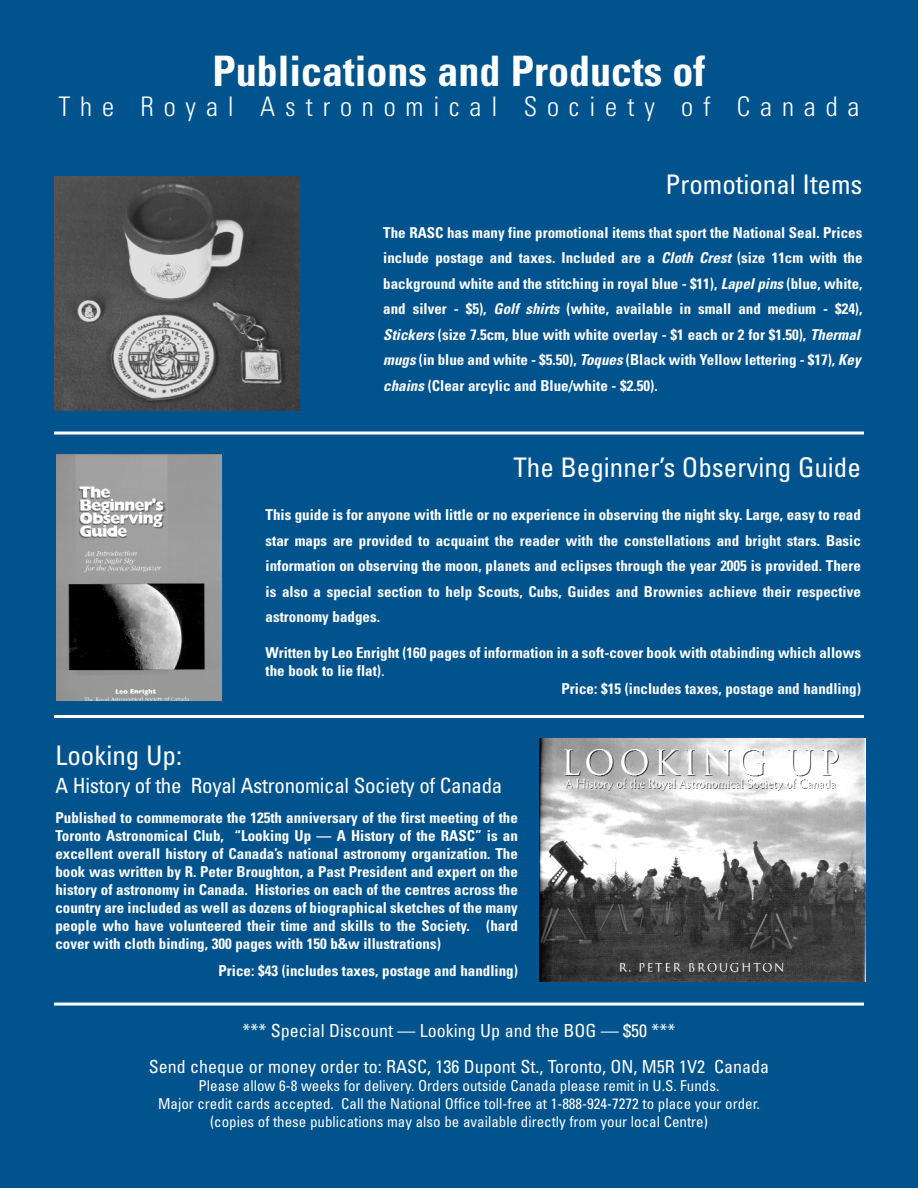
<style>
.page{position:relative;width:918px;height:1188px;background:#00538d}
.page>*{position:absolute;margin:0;border:0;box-sizing:border-box;transform-origin:0 0}
.t1{font:700 condensed 42px "Univers";color:#fff}
.t2{font:condensed 27px "Univers";color:#fff}
.t3{font:300 condensed 27px "Univers";letter-spacing:.365em;color:#fff}
.t4{font:condensed 21px "Univers";letter-spacing:-.015em;color:#fff}
.t5{font:condensed 18px/36px "Univers";color:#fff;text-align:center}
.t6{font:700 condensed 15px/25.5px "Univers";color:#fff;text-align:justify}
.t7{font:condensed 15px/18px "Univers";color:#fff;text-align:center}
.s1{font-style:italic}
.s2{font-weight:400;font-size:16.5px}
</style>
<div class="page">
<img style="left:56px;top:455px;width:165px;height:246px">
<img style="left:540px;top:739px;width:325px;height:242px">
<img style="left:54px;top:176px;width:246px;height:234px">
<hr style="left:54px;top:432px;width:810px;height:3px;background:#fff">
<hr style="left:54px;top:715px;width:810px;height:3px;background:#fff">
<hr style="left:54px;top:1003px;width:810px;height:3px;background:#fff">
<h1 class="t1" style="left:213px;top:56px;width:494px">Publications and Products of</h1>
<h2 class="t3" style="left:58px;top:97px;width:803px">The Royal Astronomical Society of Canada</h2>
<h2 class="t2" style="left:665px;top:175px;width:199px">Promotional Items</h2>
<p class="t6" style="left:383px;top:221px;width:481px;text-align:left">The RASC has many fine promotional items that sport the National Seal. Prices include postage and taxes. Included are a <span class="s1">Cloth Crest</span> (size 11cm with the background white and the stitching in royal blue - $11), <span class="s1">Lapel pins</span> (blue, white, and silver - $5), <span class="s1">Golf shirts</span> (white, available in small and medium - $24), <span class="s1">Stickers</span> (size 7.5cm, blue with white overlay - $1 each or 2 for $1.50), <span class="s1">Thermal mugs</span> (in blue and white - $5.50), <span class="s1">Toques</span> (Black with Yellow lettering - $17), <span class="s1">Key chains</span> (Clear arcylic and Blue/white - $2.50).</p>
<h2 class="t2" style="left:513px;top:457px;width:349px">The Beginner’s Observing Guide</h2>
<p class="t6" style="left:266px;top:504px;width:597px">This guide is for anyone with little or no experience in observing the night sky. Large, easy to read star maps are provided to acquaint the reader with the constellations and bright stars. Basic information on observing the moon, planets and eclipses through the year 2005 is provided. There is also a special section to help Scouts, Cubs, Guides and Brownies achieve their respective astronomy badges.</p>
<p class="t6" style="left:266px;top:642px;width:597px">Written by Leo Enright (160 pages of information in a soft-cover book with otabinding which allows</p>
<p class="t6" style="left:266px;top:660px;width:121px">the book to lie flat)<span class="s2">.</span></p>
<p class="t6" style="left:562px;top:678px;width:301px">Price: $15 (includes taxes, postage and handling)</p>
<h2 class="t2" style="left:56px;top:745px;width:128px">Looking Up:</h2>
<h3 class="t4" style="left:56px;top:778px;width:448px">A History of the Royal Astronomical Society of Canada</h3>
<p class="t6" style="left:56px;top:810px;width:464px;line-height:18px">Published to commemorate the 125th anniversary of the first meeting of the Toronto Astronomical Club, “Looking Up — A History of the RASC” is an excellent overall history of Canada’s national astronomy organization. The book was written by R. Peter Broughton, a Past President and expert on the history of astronomy in Canada. Histories on each of the centres across the country are included as well as dozens of biographical sketches of the many people who have volunteered their time and skills to the Society. (hard cover with cloth binding, 300 pages with 150 b&amp;w illustrations)</p>
<p class="t6" style="left:219px;top:960px;width:301px">Price: $43 (includes taxes, postage and handling)</p>
<p class="t5" style="left:149px;top:1014px;width:622px">*** Special Discount — Looking Up and the BOG — $50 ***<br>Send cheque or money order to: RASC, 136 Dupont St., Toronto, ON, M5R 1V2 Canada</p>
<p class="t7" style="left:158px;top:1078px;width:603px">Please allow 6-8 weeks for delivery. Orders outside Canada please remit in U.S. Funds.<br>Major credit cards accepted. Call the National Office toll-free at 1-888-924-7272 to place your order. (copies of these publications may also be available directly from your local Centre)</p>
</div>
